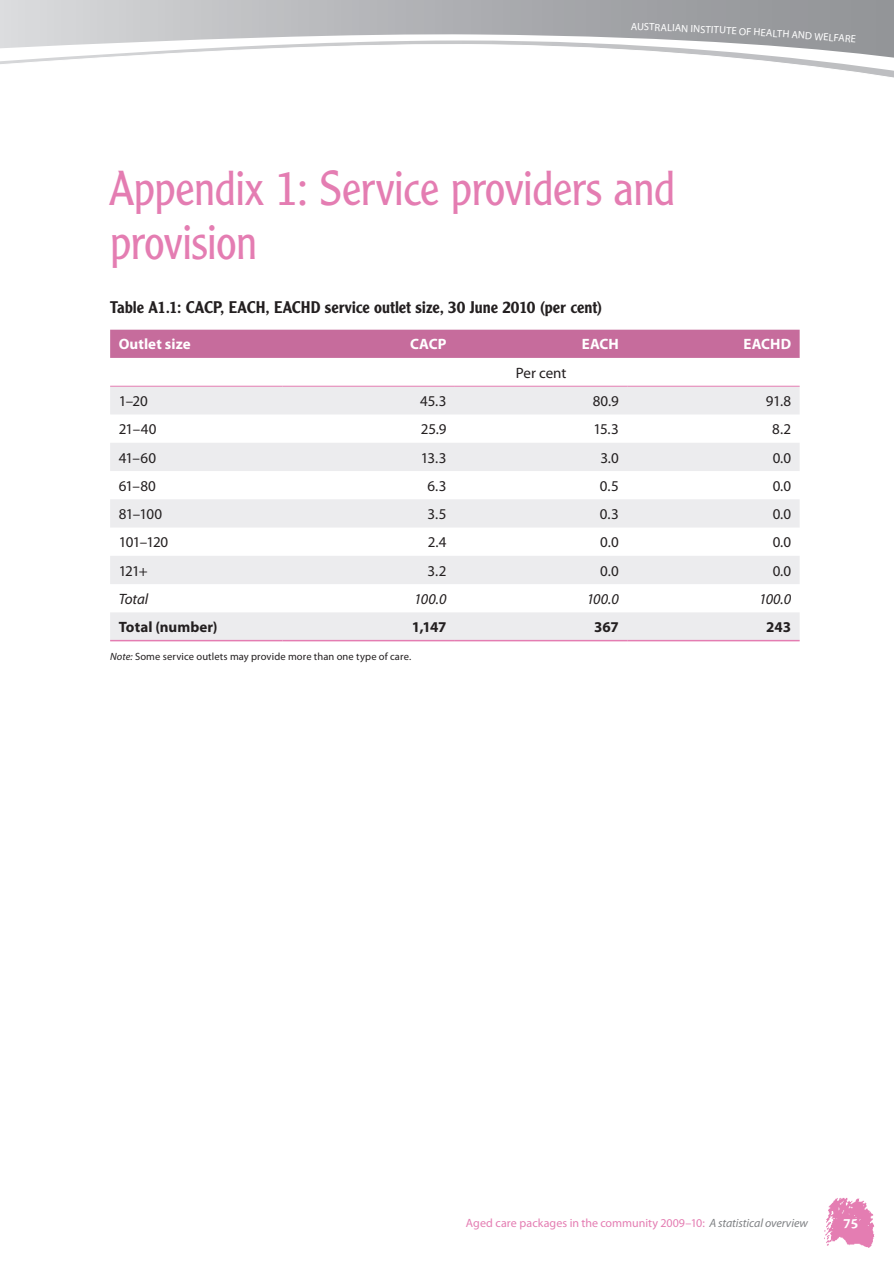
<style>
.page{position:relative;width:894px;height:1264px;background:#fff}
.page>*{position:absolute;margin:0;border:0;box-sizing:border-box;transform-origin:0 0}
.Heading_1{font:300 48px/54px "Clearface Gothic LT Std";letter-spacing:-.01em;color:#e47db2}
.Table_heading_top_of{font:500 16.5px "Clearface Gothic LT Std";color:#231f20}
.Table_text_right{font:15px "Myriad Pro";letter-spacing:-.03em;color:#231f20}
.Table_text_left{font:15px "Myriad Pro";letter-spacing:-.045em;color:#231f20}
.Table_text_italic_ri{font:italic 15px "Myriad Pro";letter-spacing:-.02em;color:#231f20}
.Table_header_right{font:700 15px "Myriad Pro";color:#fff}
.Table_text_bold_left{font:700 15px "Myriad Pro";letter-spacing:.005em;color:#231f20}
.Table_text_bold_righ{font:700 15px "Myriad Pro";letter-spacing:-.015em;color:#231f20}
.Table_header_left{font:700 15px "Myriad Pro";letter-spacing:.005em;color:#fff}
.Table_text_centre{font:15px "Myriad Pro";letter-spacing:-.01em;color:#231f20}
.Table_text_italic_le{font:italic 15px "Myriad Pro";letter-spacing:-.015em;color:#231f20}
.t1{font:700 15px "Cronos Pro";color:#fff}
.t2{font:12px "Myriad Pro";letter-spacing:.005em;color:#e47db2}
.Note_Source{font:10.5px "Myriad Pro";letter-spacing:.015em;color:#231f20}
.t3{font:10.5px "Myriad Pro";color:#fff}
.s1{font-style:italic}
.s2{font-style:italic;color:#808285}
</style>
<div class="page">
<img style="left:824px;top:1197px;width:51px;height:51px">
<svg style="left:0;top:0;width:893px;height:40px;background:#b5b6b9"></svg>
<svg style="left:0;top:40px;width:893px;height:38px"></svg>
<div style="left:110px;top:330px;width:689px;height:28px;background:#c66c9c"></div>
<svg style="left:110px;top:387px;width:689px;height:253px;fill:#ececee"></svg>
<hr style="left:110px;top:386px;width:172px;height:1px;background:#e47db2">
<hr style="left:282px;top:386px;width:172px;height:1px;background:#e47db2">
<hr style="left:454px;top:386px;width:173px;height:1px;background:#e47db2">
<hr style="left:627px;top:386px;width:172px;height:1px;background:#e47db2">
<hr style="left:110px;top:640px;width:172px;height:1px;background:#e47db2">
<hr style="left:282px;top:640px;width:172px;height:1px;background:#e47db2">
<hr style="left:454px;top:640px;width:173px;height:1px;background:#e47db2">
<hr style="left:627px;top:640px;width:172px;height:1px;background:#e47db2">
<p class="t3" style="left:630px;top:20px;width:45px;rotate:2deg">AUSTRALI</p>
<p class="t3" style="left:675px;top:21px;width:87px;rotate:3deg">AN INSTITUTE OF H</p>
<p class="t3" style="left:761px;top:26px;width:69px;rotate:4deg">EALTH AND WE</p>
<p class="t3" style="left:828px;top:31px;width:29px;rotate:5deg">LFARE</p>
<p class="Heading_1" style="left:110px;top:161px;width:566px">Appendix 1: Service providers and provision</p>
<p class="Table_heading_top_of" style="left:110px;top:296px;width:493px">Table A1.1: CACP, EACH, EACHD service outlet size, 30 June 2010 (per cent)</p>
<p class="Table_header_left" style="left:119px;top:334px;width:74px">Outlet size</p>
<p class="Table_header_right" style="left:410px;top:334px;width:38px">CACP</p>
<p class="Table_header_right" style="left:581px;top:334px;width:38px">EACH</p>
<p class="Table_header_right" style="left:743px;top:334px;width:49px">EACHD</p>
<p class="Table_text_centre" style="left:515px;top:363px;width:52px">Per cent</p>
<p class="Table_text_left" style="left:119px;top:392px;width:31px">1–20</p>
<p class="Table_text_right" style="left:420px;top:392px;width:28px">45.3</p>
<p class="Table_text_right" style="left:592px;top:392px;width:27px">80.9</p>
<p class="Table_text_right" style="left:765px;top:392px;width:27px">91.8</p>
<p class="Table_text_left" style="left:119px;top:420px;width:39px">21–40</p>
<p class="Table_text_right" style="left:420px;top:420px;width:27px">25.9</p>
<p class="Table_text_right" style="left:593px;top:420px;width:27px">15.3</p>
<p class="Table_text_right" style="left:771px;top:420px;width:20px">8.2</p>
<p class="Table_text_left" style="left:119px;top:448px;width:39px">41–60</p>
<p class="Table_text_right" style="left:421px;top:448px;width:27px">13.3</p>
<p class="Table_text_right" style="left:600px;top:448px;width:20px">3.0</p>
<p class="Table_text_right" style="left:772px;top:448px;width:20px">0.0</p>
<p class="Table_text_left" style="left:119px;top:476px;width:39px">61–80</p>
<p class="Table_text_right" style="left:427px;top:476px;width:20px">6.3</p>
<p class="Table_text_right" style="left:599px;top:476px;width:20px">0.5</p>
<p class="Table_text_right" style="left:772px;top:476px;width:20px">0.0</p>
<p class="Table_text_left" style="left:119px;top:505px;width:45px">81–100</p>
<p class="Table_text_right" style="left:427px;top:505px;width:20px">3.5</p>
<p class="Table_text_right" style="left:599px;top:505px;width:20px">0.3</p>
<p class="Table_text_right" style="left:772px;top:505px;width:20px">0.0</p>
<p class="Table_text_left" style="left:119px;top:533px;width:51px">101–120</p>
<p class="Table_text_right" style="left:427px;top:533px;width:20px">2.4</p>
<p class="Table_text_right" style="left:600px;top:533px;width:20px">0.0</p>
<p class="Table_text_right" style="left:772px;top:533px;width:20px">0.0</p>
<p class="Table_text_left" style="left:119px;top:561px;width:31px">121+</p>
<p class="Table_text_right" style="left:427px;top:561px;width:20px">3.2</p>
<p class="Table_text_right" style="left:600px;top:561px;width:20px">0.0</p>
<p class="Table_text_right" style="left:772px;top:561px;width:20px">0.0</p>
<p class="Table_text_italic_le" style="left:119px;top:589px;width:31px">Total</p>
<p class="Table_text_italic_ri" style="left:414px;top:589px;width:34px">100.0</p>
<p class="Table_text_italic_ri" style="left:586px;top:589px;width:34px">100.0</p>
<p class="Table_text_italic_ri" style="left:758px;top:589px;width:34px">100.0</p>
<p class="Table_text_bold_left" style="left:119px;top:617px;width:100px">Total (number)</p>
<p class="Table_text_bold_righ" style="left:412px;top:617px;width:36px">1,147</p>
<p class="Table_text_bold_righ" style="left:594px;top:617px;width:26px">367</p>
<p class="Table_text_bold_righ" style="left:765px;top:617px;width:26px">243</p>
<p class="Note_Source" style="left:110px;top:650px;width:302px"><span class="s1">Note:</span> Some service outlets may provide more than one type of care.</p>
<p class="t2" style="left:465px;top:1215px;width:343px">Aged care packages in the community 2009–10: <span class="s2">A statistical overview</span></p>
<p class="t1" style="left:842px;top:1214px;width:16px">75</p>
</div>
